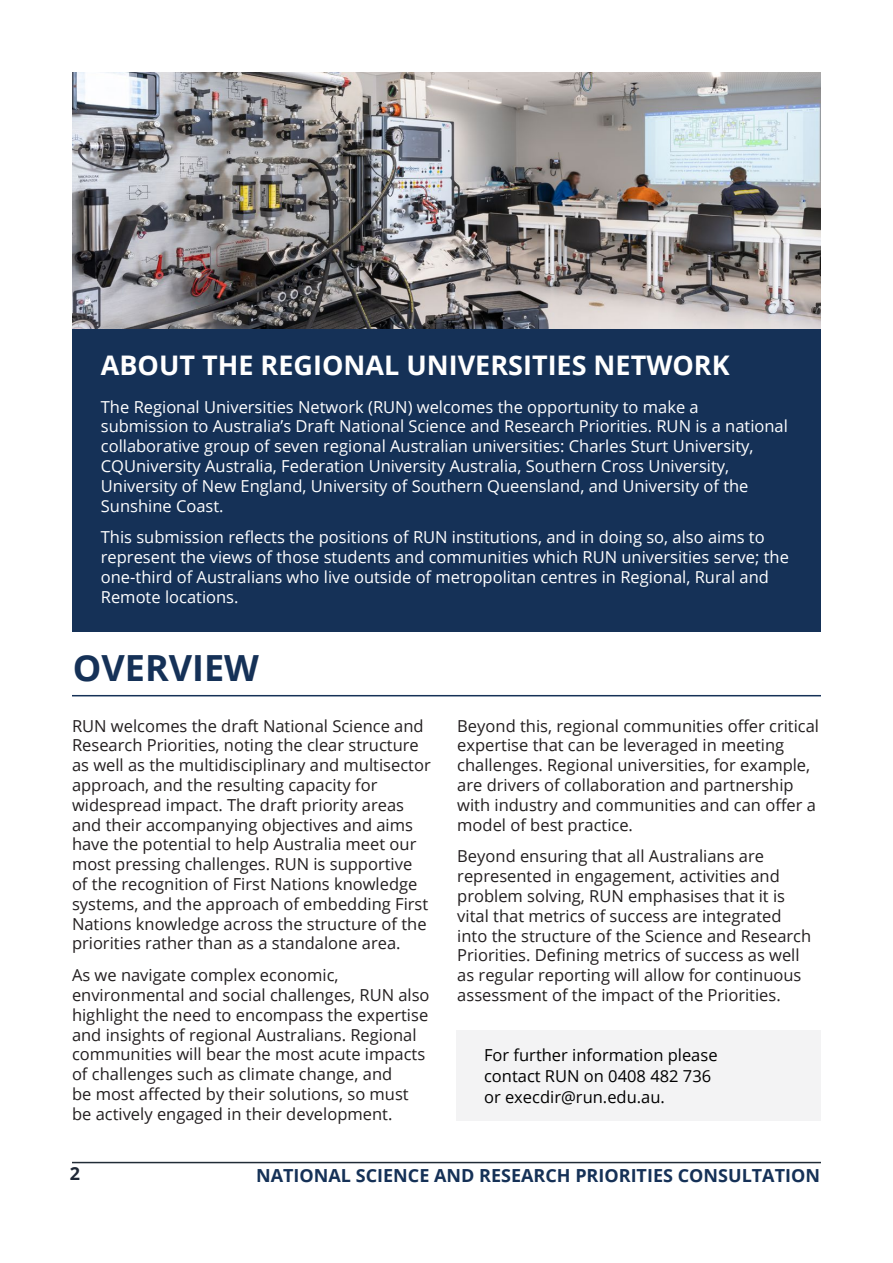
<style>
.page{position:relative;width:893px;height:1263px;background:#fff}
.page>*{position:absolute;margin:0;border:0;box-sizing:border-box;transform-origin:0 0}
.t1{font:700 36px "Open Sans";color:#153157}
.t2{font:700 27px "Open Sans";color:#fff}
.t3{font:700 18px "Open Sans";color:#153157}
.t4{font:700 18px "Open Sans";color:#1e2735}
.t5{font:16.5px/19.8px "Open Sans";color:#231f20}
.t6{font:16.5px/19.8px "Open Sans";color:#fff}
.t7{font:16.5px/21px "Open Sans";color:#000}
</style>
<div class="page">
<hr style="left:72px;top:1162px;width:749px;height:1px;background:#212c37">
<img style="left:72px;top:72px;width:749px;height:256px">
<div style="left:457px;top:1030px;width:364px;height:91px;background:#f3f3f4"></div>
<div style="left:72px;top:328px;width:749px;height:303px;background:#153157"></div>
<hr style="left:72px;top:695px;width:749px;height:1px;background:#153157">
<h2 class="t2" style="left:101px;top:347px;width:630px">ABOUT THE REGIONAL UNIVERSITIES NETWORK</h2>
<p class="t6" style="left:101px;top:396px;width:689px">The Regional Universities Network (RUN) welcomes the opportunity to make a submission to Australia’s Draft National Science and Research Priorities. RUN is a national collaborative group of seven regional Australian universities: Charles Sturt University, CQUniversity Australia, Federation University Australia, Southern Cross University, University of New England, University of Southern Queensland, and University of the Sunshine Coast.</p>
<p class="t6" style="left:101px;top:527px;width:690px">This submission reflects the positions of RUN institutions, and in doing so, also aims to represent the views of those students and communities which RUN universities serve; the one-third of Australians who live outside of metropolitan centres in Regional, Rural and Remote locations.</p>
<h1 class="t1" style="left:73px;top:642px;width:188px">OVERVIEW</h1>
<p class="t5" style="left:72px;top:715px;width:360px">RUN welcomes the draft National Science and Research Priorities, noting the clear structure as well as the multidisciplinary and multisector approach, and the resulting capacity for widespread impact. The draft priority areas and their accompanying objectives and aims have the potential to help Australia meet our most pressing challenges. RUN is supportive of the recognition of First Nations knowledge systems, and the approach of embedding First Nations knowledge across the structure of the priorities rather than as a standalone area.</p>
<p class="t5" style="left:72px;top:965px;width:359px">As we navigate complex economic, environmental and social challenges, RUN also highlight the need to encompass the expertise and insights of regional Australians. Regional communities will bear the most acute impacts of challenges such as climate change, and<br>be most affected by their solutions, so must be actively engaged in their development.</p>
<p class="t5" style="left:457px;top:715px;width:363px">Beyond this, regional communities offer critical expertise that can be leveraged in meeting challenges. Regional universities, for example, are drivers of collaboration and partnership with industry and communities and can offer a model of best practice.</p>
<p class="t5" style="left:457px;top:846px;width:355px">Beyond ensuring that all Australians are represented in engagement, activities and problem solving, RUN emphasises that it is vital that metrics of success are integrated into the structure of the Science and Research Priorities. Defining metrics of success as well as regular reporting will allow for continuous assessment of the impact of the Priorities.</p>
<p class="t7" style="left:484px;top:1044px;width:235px">For further information please contact RUN on 0408 482 736 or execdir@run.edu.au.</p>
<p class="t4" style="left:70px;top:1161px;width:12px">2</p>
<p class="t3" style="left:256px;top:1162px;width:565px">NATIONAL SCIENCE AND RESEARCH PRIORITIES CONSULTATION</p>
</div>
